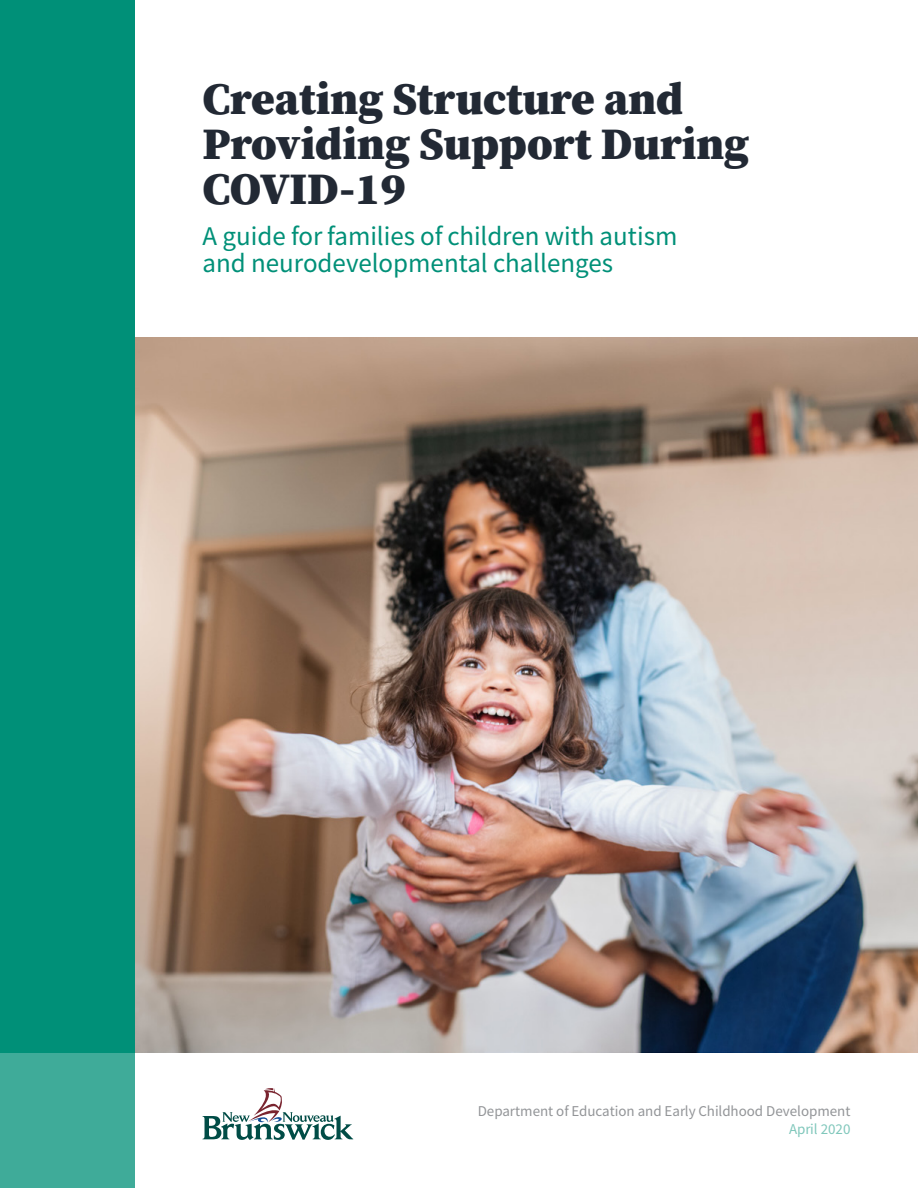
<style>
.page{position:relative;width:918px;height:1188px;background:#fff}
.page>*{position:absolute;margin:0;border:0;box-sizing:border-box;transform-origin:0 0}
.t1{font:45px/45px "Source Serif Variable";letter-spacing:.03em;color:#222934}
.t2{font:27px/27px "Source Sans Variable";letter-spacing:.02em;color:#009078}
.t3{font:15px "Source Sans Variable";letter-spacing:.015em;color:#939598}
.t4{font:15px "Source Sans Variable";letter-spacing:.025em;color:#80c7bb}
</style>
<div class="page">
<div style="left:0;top:0;width:135px;height:1188px;background:#009078"></div>
<div style="left:0;top:1053px;width:135px;height:135px;background:#3fab99"></div>
<svg style="left:202px;top:1088px;width:151px;height:52px"></svg>
<img style="left:135px;top:338px;width:783px;height:715px">
<h1 class="t1" style="left:202px;top:77px;width:547px">Creating Structure and<br>Providing Support During<br>COVID-19</h1>
<p class="t2" style="left:202px;top:222px;width:476px">A guide for families of children with autism and neurodevelopmental challenges</p>
<p class="t3" style="left:478px;top:1102px;width:374px">Department of Education and Early Childhood Development</p>
<p class="t4" style="left:789px;top:1120px;width:63px">April 2020</p>
</div>
